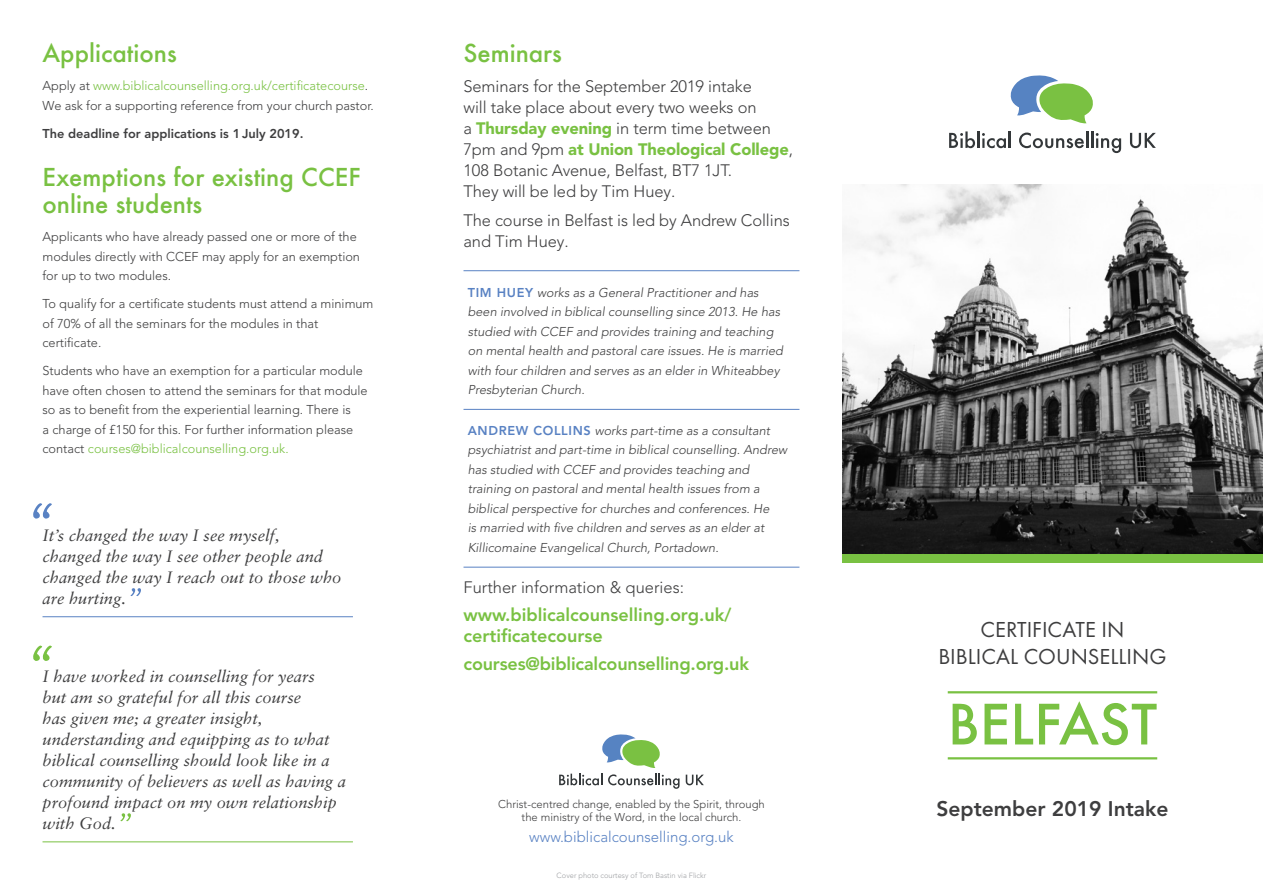
<style>
.page{position:relative;width:1263px;height:893px;background:#fff}
.page>*{position:absolute;margin:0;border:0;box-sizing:border-box;transform-origin:0 0}
.t1{font:500 54px "Futura";color:#79c142}
.t2{font:500 24px/27px "Futura";color:#79c142}
.t3{font:22.5px/27px "Futura T";color:#3e3e3f;text-align:center}
.t4{font:800 21px "Avenir LT Pro";color:#3e3e3f}
.t5{font:800 18px/21px "Avenir LT Pro";color:#79c142}
.t6{font:italic 16.5px/21px "Sabon";color:#3e3e3f}
.t7{font:300 16.5px/21px "Avenir LT Pro";letter-spacing:-.005em;color:#3e3e3f}
.t8{font:300 15px "Avenir LT Pro";color:#5982c3}
.t9{font:italic 300 12.75px/19.5px "Avenir LT Pro";color:#3e3e3f}
.t10{font:300 12.75px/19.5px "Avenir LT Pro";color:#3e3e3f}
.t11{font:800 12.75px "Avenir LT Pro";color:#3e3e3f}
.t12{font:300 11.25px/13.5px "Avenir LT Pro";color:#3e3e3f;text-align:center}
.t13{font:300 7.5px "Avenir LT Pro";color:#9d9fa2}
.s1{color:#79c142}
.s2{font-weight:900;color:#79c142}
.s3{font-weight:800;font-style:normal;color:#5982c3}
</style>
<div class="page">
<hr style="left:463px;top:270px;width:336px;height:1px;background:#5982c3">
<hr style="left:463px;top:409px;width:336px;height:1px;background:#5982c3">
<hr style="left:463px;top:567px;width:336px;height:1px;background:#5982c3">
<img style="left:842px;top:185px;width:421px;height:370px">
<hr style="left:948px;top:691px;width:209px;height:2px;background:#79c142">
<hr style="left:948px;top:757px;width:209px;height:2px;background:#79c142">
<div style="left:842px;top:555px;width:421px;height:8px;background:#79c142"></div>
<svg style="left:949px;top:131px;width:62px;height:17px"></svg>
<svg style="left:1019px;top:131px;width:102px;height:22px"></svg>
<svg style="left:1130px;top:133px;width:26px;height:15px"></svg>
<svg style="left:1010px;top:75px;width:83px;height:49px"></svg>
<svg style="left:559px;top:774px;width:43px;height:11px"></svg>
<svg style="left:608px;top:774px;width:71px;height:15px"></svg>
<svg style="left:686px;top:775px;width:18px;height:10px"></svg>
<svg style="left:602px;top:734px;width:58px;height:34px"></svg>
<hr style="left:43px;top:841px;width:310px;height:1px;background:#79c142">
<svg style="left:120px;top:813px;width:11px;height:8px"></svg>
<hr style="left:43px;top:616px;width:310px;height:1px;background:#5982c3">
<svg style="left:131px;top:588px;width:10px;height:8px"></svg>
<svg style="left:33px;top:503px;width:19px;height:16px"></svg>
<svg style="left:33px;top:646px;width:19px;height:15px"></svg>
<h2 class="t2" style="left:43px;top:40px;width:136px">Applications</h2>
<p class="t10" style="left:43px;top:76px;width:333px">Apply at <span class="s1">www.biblicalcounselling.org.uk/certificatecourse</span>.<br>We ask for a supporting reference from your church pastor.</p>
<p class="t11" style="left:43px;top:126px;width:262px">The deadline for applications is 1 July 2019.</p>
<h2 class="t2" style="left:43px;top:163px;width:320px">Exemptions for existing CCEF online students</h2>
<p class="t10" style="left:43px;top:227px;width:319px">Applicants who have already passed one or more of the modules directly with CCEF may apply for an exemption for up to two modules.</p>
<p class="t10" style="left:43px;top:294px;width:332px">To qualify for a certificate students must attend a minimum of 70% of all the seminars for the modules in that certificate.</p>
<p class="t10" style="left:43px;top:361px;width:327px">Students who have an exemption for a particular module have often chosen to attend the seminars for that module so as to benefit from the experiential learning. There is<br>a charge of £150 for this. For further information please contact <span class="s1">courses@biblicalcounselling.org.uk.</span></p>
<p class="t6" style="left:43px;top:524px;width:300px">It’s changed the way I see myself, changed the way I see other people and changed the way I reach out to those who are hurting.</p>
<p class="t6" style="left:43px;top:665px;width:305px">I have worked in counselling for years<br>but am so grateful for all this course<br>has given me; a greater insight, understanding and equipping as to what biblical counselling should look like in a community of believers as well as having a profound impact on my own relationship with God.</p>
<h2 class="t2" style="left:463px;top:40px;width:100px">Seminars</h2>
<p class="t7" style="left:463px;top:76px;width:331px">Seminars for the September 2019 intake<br>will take place about every two weeks on<br>a <span class="s2">Thursday evening</span> in term time between 7pm and 9pm <span class="s2">at Union Theological College</span>, 108 Botanic Avenue, Belfast, BT7 1JT.<br>They will be led by Tim Huey.</p>
<p class="t7" style="left:463px;top:210px;width:328px">The course in Belfast is led by Andrew Collins and Tim Huey.</p>
<p class="t9" style="left:468px;top:283px;width:317px"><span class="s3">TIM HUEY</span> works as a General Practitioner and has been involved in biblical counselling since 2013. He has studied with CCEF and provides training and teaching on mental health and pastoral care issues. He is married with four children and serves as an elder in Whiteabbey Presbyterian Church.</p>
<p class="t9" style="left:468px;top:421px;width:321px"><span class="s3">ANDREW COLLINS</span> works part-time as a consultant psychiatrist and part-time in biblical counselling. Andrew has studied with CCEF and provides teaching and training on pastoral and mental health issues from a biblical perspective for churches and conferences. He<br>is married with five children and serves as an elder at Killicomaine Evangelical Church, Portadown.</p>
<p class="t7" style="left:463px;top:577px;width:222px">Further information &amp; queries:</p>
<h3 class="t5" style="left:463px;top:605px;width:269px">www.biblicalcounselling.org.uk/ certificatecourse</h3>
<h3 class="t5" style="left:463px;top:654px;width:287px">courses@biblicalcounselling.org.uk</h3>
<p class="t12" style="left:498px;top:797px;width:268px">Christ-centred change, enabled by the Spirit, through the ministry of the Word, in the local church.</p>
<p class="t8" style="left:529px;top:828px;width:206px">www.biblicalcounselling.org.uk</p>
<p class="t13" style="left:557px;top:871px;width:151px">Cover photo courtesy of Tom Bastin via Flickr</p>
<h3 class="t3" style="left:938px;top:616px;width:230px">CERTIFICATE IN<br>BIBLICAL COUNSELLING</h3>
<h1 class="t1" style="left:948px;top:687px;width:211px">BELFAST</h1>
<h3 class="t4" style="left:936px;top:796px;width:234px">September 2019 Intake</h3>
</div>
